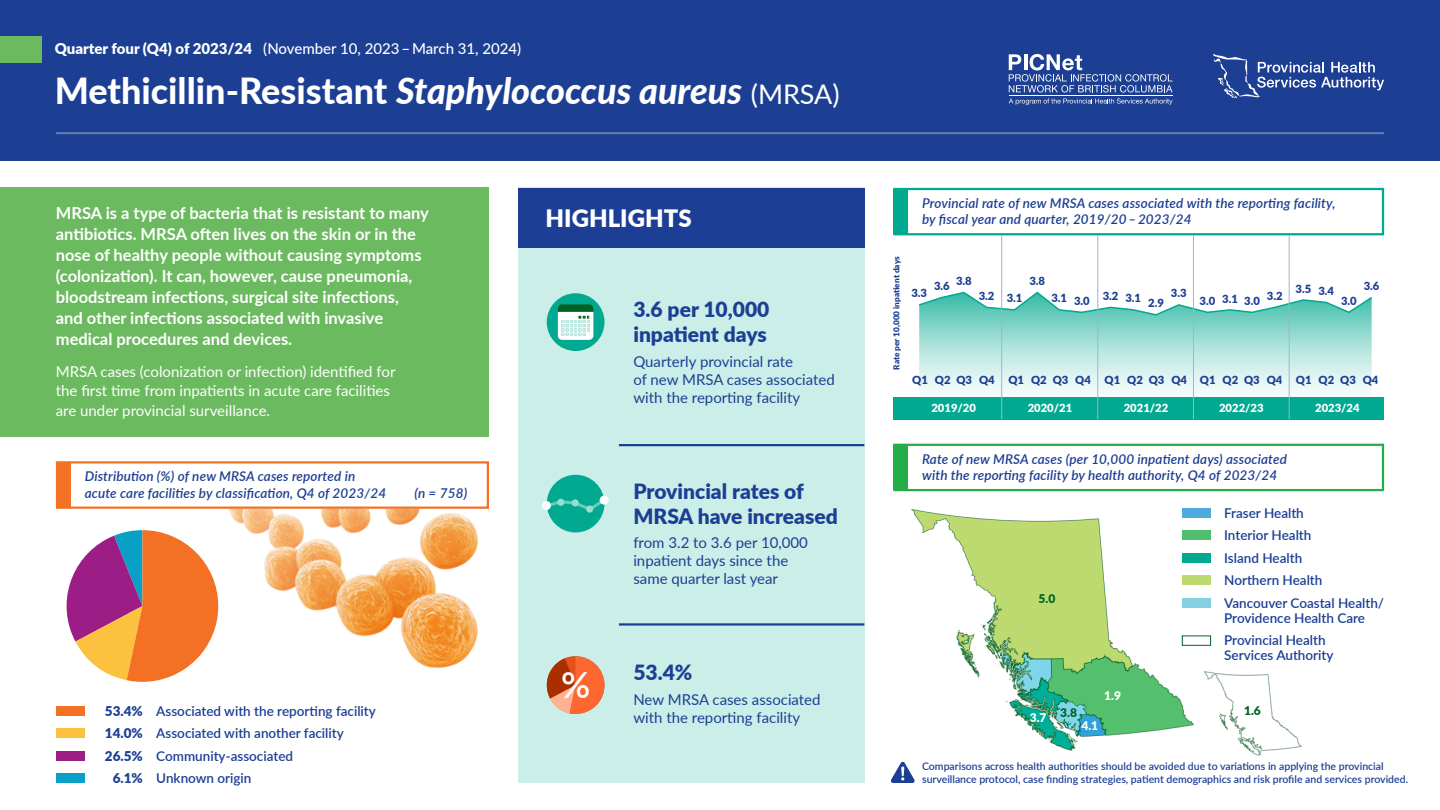
<style>
.page{position:relative;width:1440px;height:810px;background:#fff}
.page>*{position:absolute;margin:0;border:0;box-sizing:border-box;transform-origin:0 0}
.H1_Primary_Header_48_48{font:800 36px "Lato";color:#fff}
.t1{font:600 36px "Lato";color:#fff}
.H4_Highlights_32_36{font:900 24px "Lato";color:#fff}
.B4_Highlight_Body_20_24{font:900 21px/25.2px "Lato";color:#1c3f94}
.B1_Intro_Paragraph_Bold_22_28{font:700 16.5px/21px "Lato";color:#fff}
.B2_Intro_Paragraph_Regular_20_26{font:15px/19.5px "Lato";color:#fff}
.B5_Highlight_Body_Last_Line_20_24{font:15px/18px "Lato";color:#1c3f94}
.B4_Highlight_Body_20_24-2{font:15px/18px "Lato";color:#1c3f94}
.H2_Quarter_Header_Information_20_22{font:500 15px "Lato";color:#fff}
.H5_Section_Header_18_22{font:italic 600 13.5px/16.5px "Lato";letter-spacing:.01em;color:#1c3f94}
.B8_Health_Authority_List_18_20{font:600 13.5px/15px "Lato";color:#1c3f94}
.PC1_Pie_Chart_Info{font:600 13.5px "Lato";color:#1c3f94}
.G3_Provincial_Numbers_16_20{font:900 12px "Lato";color:#006225}
.G3_Provincial_Numbers_16_20-2{font:900 12px "Lato";color:#fff}
.t2{font:900 11.25px "Lato";color:#1c3e94}
.t3{font:900 11.25px "Lato";color:#fff}
.B9_Comparison_Footnote_14_18{font:600 10.5px/13.5px "Lato";color:#1c3f94}
.t4{font:900 8.25px "Lato";color:#1c3e94}
.s1{font-weight:900}
.s2{font-style:italic}
.s3{font-weight:400;font-size:27px}
</style>
<div class="page">
<img style="left:218px;top:509px;width:261px;height:160px">
<div style="left:518px;top:188px;width:346px;height:595px;background:#cceee9"></div>
<div style="left:0;top:0;width:1440px;height:160px;background:#1c3f94"></div>
<hr style="left:56px;top:132px;width:1328px;height:2px;background:#fff">
<div style="left:0;top:36px;width:41px;height:27px;background:#6cba60"></div>
<div style="left:893px;top:188px;width:491px;height:47px;background:#fff;border:2px solid #00a98f"></div>
<div style="left:893px;top:189px;width:15px;height:45px;background:#00a98f"></div>
<div style="left:893px;top:444px;width:491px;height:47px;background:#fff;border:2px solid #23ae49"></div>
<div style="left:893px;top:445px;width:15px;height:45px;background:#23ae49"></div>
<div style="left:56px;top:461px;width:433px;height:48px;background:#fff;border:2px solid #f37024"></div>
<div style="left:56px;top:463px;width:14px;height:45px;background:#f37024"></div>
<div style="left:0;top:188px;width:489px;height:249px;background:#6cba60"></div>
<div style="left:518px;top:188px;width:346px;height:60px;background:#1c3e94"></div>
<hr style="left:619px;top:444px;width:245px;height:2px;background:#1c3f94">
<img style="left:902px;top:509px;width:310px;height:253px">
<svg style="left:919px;top:316px;width:453px;height:81px;background:#bbe7e0"></svg>
<svg style="left:919px;top:291px;width:453px;height:25px"></svg>
<div style="left:893px;top:397px;width:491px;height:22px;background:#00a98f"></div>
<hr style="left:1002px;top:235px;width:1px;height:184px;background:#a4b2d4">
<hr style="left:1193px;top:235px;width:1px;height:184px;background:#a4b2d4">
<hr style="left:1098px;top:235px;width:1px;height:184px;background:#a4b2d4">
<hr style="left:1289px;top:235px;width:1px;height:184px;background:#a4b2d4">
<svg style="left:66px;top:530px;width:152px;height:152px"></svg>
<div style="left:56px;top:706px;width:29px;height:10px;background:#f37024"></div>
<div style="left:56px;top:728px;width:29px;height:10px;background:#fcc23f"></div>
<div style="left:56px;top:751px;width:29px;height:9px;background:#9d1d86"></div>
<div style="left:56px;top:773px;width:29px;height:10px;background:#09a0c8"></div>
<div style="left:1182px;top:508px;width:29px;height:10px;background:#4dacdd"></div>
<div style="left:1182px;top:530px;width:29px;height:10px;background:#4fbe6d"></div>
<div style="left:1182px;top:553px;width:29px;height:10px;background:#00a98f"></div>
<div style="left:1182px;top:575px;width:29px;height:10px;background:#bdd971"></div>
<div style="left:1182px;top:598px;width:29px;height:10px;background:#84d0e3"></div>
<div style="left:1182px;top:636px;width:29px;height:10px;border:1px solid #006225"></div>
<img style="left:1197px;top:670px;width:105px;height:90px">
<svg style="left:891px;top:762px;width:24px;height:21px"></svg>
<div style="left:547px;top:293px;width:57px;height:58px;background:#00a98f;border-radius:50%"></div>
<div style="left:547px;top:475px;width:57px;height:57px;background:#00a98f;border-radius:50%"></div>
<svg style="left:546px;top:656px;width:58px;height:58px"></svg>
<svg style="left:558px;top:304px;width:35px;height:36px"></svg>
<hr style="left:619px;top:623px;width:245px;height:3px;background:#1c3f94">
<svg style="left:546px;top:496px;width:59px;height:16px"></svg>
<div style="left:542px;top:501px;width:9px;height:9px;background:#fff;border-radius:50%"></div>
<div style="left:600px;top:496px;width:9px;height:9px;background:#fff;border-radius:50%"></div>
<div style="left:557px;top:499px;width:7px;height:7px;background:#99ddd2;border-radius:50%"></div>
<div style="left:572px;top:499px;width:7px;height:7px;background:#99ddd2;border-radius:50%"></div>
<div style="left:586px;top:505px;width:7px;height:8px;background:#99ddd2;border-radius:50%"></div>
<svg style="left:1009px;top:98px;width:164px;height:7px"></svg>
<svg style="left:1009px;top:54px;width:164px;height:38px"></svg>
<hr style="left:1009px;top:96px;width:164px;height:1px;background:#fff">
<svg style="left:1213px;top:54px;width:171px;height:44px"></svg>
<p class="H2_Quarter_Header_Information_20_22" style="left:55px;top:38px;width:468px"><span class="s1">Quarter four (Q4) of 2023/24</span> (November 10, 2023 – March 31, 2024)</p>
<p class="H1_Primary_Header_48_48" style="left:55px;top:64px;width:787px">Methicillin-Resistant <span class="s2">Staphylococcus aureus</span> <span class="s3">(MRSA)</span></p>
<p class="B1_Intro_Paragraph_Bold_22_28" style="left:56px;top:202px;width:375px">MRSA is a type of bacteria that is resistant to many antibiotics. MRSA often lives on the skin or in the nose of healthy people without causing symptoms (colonization). It can, however, cause pneumonia, bloodstream infections, surgical site infections, and other infections associated with invasive medical procedures and devices.</p>
<p class="B2_Intro_Paragraph_Regular_20_26" style="left:56px;top:361px;width:341px">MRSA cases (colonization or infection) identified for the first time from inpatients in acute care facilities are under provincial surveillance.</p>
<p class="H5_Section_Header_18_22" style="left:85px;top:468px;width:303px">Distribution (%) of new MRSA cases reported in acute care facilities by classification, Q4 of 2023/24</p>
<p class="H5_Section_Header_18_22" style="left:415px;top:484px;width:54px">(n = 758)</p>
<p class="PC1_Pie_Chart_Info" style="left:105px;top:701px;width:273px"><span class="s1">53.4%</span> Associated with the reporting facility</p>
<p class="PC1_Pie_Chart_Info" style="left:105px;top:723px;width:240px"><span class="s1">14.0%</span> Associated with another facility</p>
<p class="PC1_Pie_Chart_Info" style="left:105px;top:746px;width:190px"><span class="s1">26.5%</span> Community-associated</p>
<p class="PC1_Pie_Chart_Info" style="left:113px;top:768px;width:140px"><span class="s1">6.1%</span> Unknown origin</p>
<p class="H4_Highlights_32_36" style="left:546px;top:200px;width:148px">HIGHLIGHTS</p>
<p class="B4_Highlight_Body_20_24" style="left:633px;top:296px;width:137px">3.6 per 10,000 inpatient days</p>
<p class="B5_Highlight_Body_Last_Line_20_24" style="left:633px;top:352px;width:203px">Quarterly provincial rate<br>of new MRSA cases associated with the reporting facility</p>
<p class="t1" style="left:561px;top:659px;width:31px">%</p>
<p class="B4_Highlight_Body_20_24" style="left:633px;top:477px;width:206px">Provincial rates of<br>MRSA have increased</p>
<p class="B4_Highlight_Body_20_24-2" style="left:633px;top:533px;width:176px">from 3.2 to 3.6 per 10,000 inpatient days since the same quarter last year</p>
<p class="B4_Highlight_Body_20_24" style="left:633px;top:659px;width:61px">53.4%</p>
<p class="B5_Highlight_Body_Last_Line_20_24" style="left:633px;top:690px;width:189px">New MRSA cases associated with the reporting facility</p>
<p class="H5_Section_Header_18_22" style="left:922px;top:194px;width:415px">Provincial rate of new MRSA cases associated with the reporting facility, by fiscal year and quarter, 2019/20 – 2023/24</p>
<p class="t4" style="left:890px;top:370px;width:115px;rotate:-90deg">Rate per 10,000 inpatient days</p>
<p class="t2" style="left:1029px;top:273px;width:17px">3.8</p>
<p class="t2" style="left:934px;top:275px;width:39px">3.6 3.8</p>
<p class="t2" style="left:911px;top:285px;width:17px">3.3</p>
<p class="t2" style="left:1171px;top:285px;width:17px">3.3</p>
<p class="t2" style="left:1051px;top:290px;width:114px">3.1 3.0 3.2 3.1 2.9</p>
<p class="t2" style="left:979px;top:289px;width:45px">3.2 3.1</p>
<p class="t2" style="left:1296px;top:281px;width:40px">3.5 3.4</p>
<p class="t2" style="left:1364px;top:278px;width:17px">3.6</p>
<p class="t2" style="left:1222px;top:290px;width:17px">3.1</p>
<p class="t2" style="left:1267px;top:287px;width:17px">3.2</p>
<p class="t2" style="left:1200px;top:292px;width:17px">3.0</p>
<p class="t2" style="left:1244px;top:292px;width:17px">3.0</p>
<p class="t2" style="left:1341px;top:292px;width:17px">3.0</p>
<p class="t2" style="left:912px;top:372px;width:468px">Q1 Q2 Q3 Q4 Q1 Q2 Q3 Q4 Q1 Q2 Q3 Q4 Q1 Q2 Q3 Q4 Q1 Q2 Q3 Q4</p>
<p class="t3" style="left:931px;top:399px;width:46px">2019/20</p>
<p class="t3" style="left:1028px;top:399px;width:46px">2020/21</p>
<p class="t3" style="left:1124px;top:399px;width:46px">2021/22</p>
<p class="t3" style="left:1219px;top:399px;width:46px">2022/23</p>
<p class="t3" style="left:1315px;top:399px;width:46px">2023/24</p>
<p class="H5_Section_Header_18_22" style="left:922px;top:450px;width:366px">Rate of new MRSA cases (per 10,000 inpatient days) associated with the reporting facility by health authority, Q4 of 2023/24</p>
<p class="G3_Provincial_Numbers_16_20" style="left:1039px;top:589px;width:18px">5.0</p>
<p class="G3_Provincial_Numbers_16_20-2" style="left:1104px;top:687px;width:18px">1.9</p>
<p class="G3_Provincial_Numbers_16_20-2" style="left:1030px;top:709px;width:18px">3.7</p>
<p class="G3_Provincial_Numbers_16_20" style="left:1060px;top:704px;width:18px">3.8</p>
<p class="G3_Provincial_Numbers_16_20-2" style="left:1082px;top:717px;width:18px">4.1</p>
<p class="B8_Health_Authority_List_18_20" style="left:1224px;top:505px;width:81px">Fraser Health</p>
<p class="B8_Health_Authority_List_18_20" style="left:1224px;top:527px;width:89px">Interior Health</p>
<p class="B8_Health_Authority_List_18_20" style="left:1224px;top:550px;width:80px">Island Health</p>
<p class="B8_Health_Authority_List_18_20" style="left:1224px;top:572px;width:100px">Northern Health</p>
<p class="B8_Health_Authority_List_18_20" style="left:1224px;top:595px;width:161px">Vancouver Coastal Health/<br>Providence Health Care</p>
<p class="B8_Health_Authority_List_18_20" style="left:1224px;top:632px;width:111px">Provincial Health<br>Services Authority</p>
<p class="G3_Provincial_Numbers_16_20" style="left:1244px;top:701px;width:18px">1.6</p>
<p class="B9_Comparison_Footnote_14_18" style="left:922px;top:758px;width:488px">Comparisons across health authorities should be avoided due to variations in applying the provincial surveillance protocol, case finding strategies, patient demographics and risk profile and services provided.</p>
</div>
